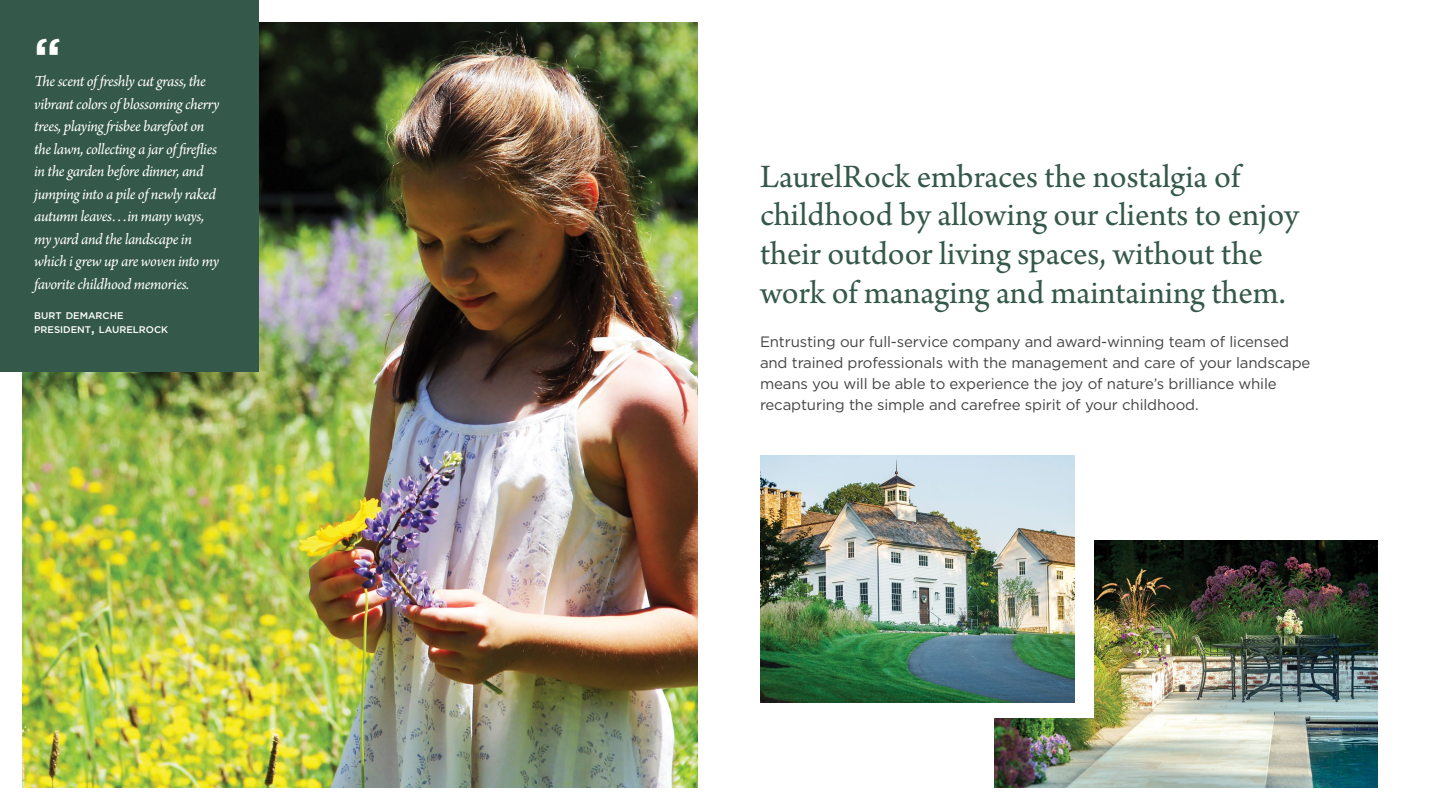
<style>
.page{position:relative;width:1440px;height:810px;background:#fff}
.page>*{position:absolute;margin:0;border:0;box-sizing:border-box;transform-origin:0 0}
.t1{font:700 50px "Gotham";color:#fff}
.t2{font:34.38px/38.8px "Arno Pro";color:#345849}
.t3{font:italic 16.25px/22.5px "Arno Pro";letter-spacing:-.025em;color:#fff}
.t4{font:15px/21.2px "Gotham";letter-spacing:-.01em;color:#444}
.t5{font:500 9.62px/13.8px "Gotham";color:#fff}
.s1{font-size:13.75px}
</style>
<div class="page">
<img style="left:22px;top:22px;width:676px;height:766px">
<img style="left:994px;top:540px;width:384px;height:248px">
<div style="left:760px;top:455px;width:333px;height:263px;background:#fff"></div>
<img style="left:760px;top:455px;width:314px;height:248px">
<div style="left:0;top:0;width:259px;height:372px;background:#345849"></div>
<h1 class="t1" style="left:34px;top:27px;width:28px">“</h1>
<p class="t3" style="left:34px;top:71px;width:187px">The scent of freshly cut grass, the vibrant colors of blossoming cherry trees, playing frisbee barefoot on the lawn, collecting a jar of fireflies in the garden before dinner, and jumping into a pile of newly raked autumn leaves…in many ways, my yard and the landscape in which i grew up are woven into my favorite childhood memories.</p>
<p class="t5" style="left:34px;top:309px;width:135px">BURT DEMARCHE<br>PRESIDENT<span class="s1">,</span> LAURELROCK</p>
<h2 class="t2" style="left:760px;top:159px;width:540px">LaurelRock embraces the nostalgia of childhood by allowing our clients to enjoy their outdoor living spaces, without the work of managing and maintaining them.</h2>
<p class="t4" style="left:760px;top:330px;width:552px">Entrusting our full-service company and award-winning team of licensed and trained professionals with the management and care of your landscape means you will be able to experience the joy of nature’s brilliance while recapturing the simple and carefree spirit of your childhood.</p>
</div>
